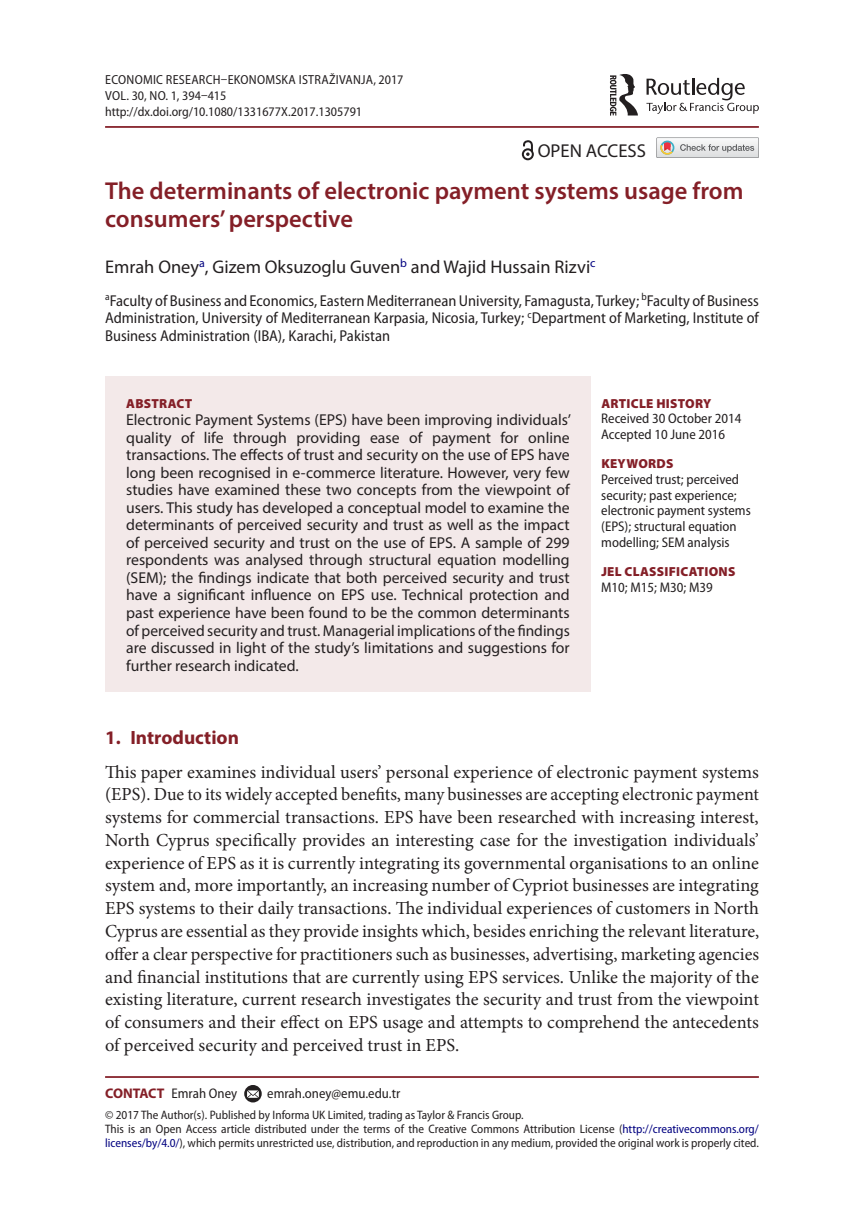
<style>
.page{position:relative;width:864px;height:1231px;background:#fff}
.page>*{position:absolute;margin:0;border:0;box-sizing:border-box;transform-origin:0 0}
.t1{font:600 24.5px/28px "Myriad Pro";color:#841f27}
.t2{font:700 19.25px "Myriad Pro";color:#841f27}
.t3{font:18.72px "Myriad Pro";color:#231f20}
.t4{font:18.38px/22.8px "Minion Pro";color:#231f20;text-align:justify}
.t5{font:18.38px "Myriad Pro";color:#231f20}
.t6{font:15.75px/17.5px "Myriad Pro";color:#231f20;text-align:justify}
.t7{font:semi-condensed 15.75px/17.5px "Myriad Pro";color:#231f20;text-align:justify}
.t8{font:semi-condensed 14px/15.8px "Myriad Pro";color:#231f20}
.t9{font:semi-condensed 13.12px/15.8px "Myriad Pro";color:#231f20}
.t10{font:900 13.12px "Myriad Pro";letter-spacing:.02em;color:#841f27}
.t11{font:semi-condensed 12.25px/14px "Myriad Pro";color:#231f20}
.s1{font-weight:700;font-stretch:normal;color:#841f27}
.s2{color:#000080}
</style>
<div class="page">
<hr style="left:105px;top:126px;width:653px;height:2px;background:#841f27">
<div style="left:105px;top:377px;width:485px;height:315px;background:#f3e9e9"></div>
<hr style="left:105px;top:1075px;width:653px;height:2px;background:#841f27">
<svg style="left:244px;top:1084px;width:17px;height:18px"></svg>
<svg style="left:247px;top:1090px;width:12px;height:7px"></svg>
<svg style="left:646px;top:78px;width:112px;height:36px"></svg>
<svg style="left:609px;top:74px;width:28px;height:42px"></svg>
<svg style="left:521px;top:140px;width:12px;height:20px"></svg>
<svg style="left:656px;top:137px;width:102px;height:21px"></svg>
<p class="t9" style="left:105px;top:72px;width:300px">Economic Research–Ekonomska Istraživanja, 2017<br>VO L. 30, NO. 1, 394–415 http://dx.doi.org/10.1080/1331677X.2017.1305791</p>
<p class="t3" style="left:537px;top:140px;width:110px">OPEN ACCESS</p>
<h1 class="t1" style="left:105px;top:177px;width:639px">The determinants of electronic payment systems usage from consumers’ perspective</h1>
<p class="t5" style="left:105px;top:256px;width:492px">Emrah Oney<sup>a</sup>, Gizem Oksuzoglu Guven<sup>b</sup> and Wajid Hussain Rizvi<sup>c</sup></p>
<p class="t7" style="left:105px;top:292px;width:655px"><sup>a</sup>Faculty of Business and Economics, Eastern Mediterranean University, Famagusta, Turkey; <sup>b</sup>Faculty of Business Administration, University of Mediterranean Karpasia, Nicosia, Turkey; <sup>c</sup>Department of Marketing, Institute of Business Administration (IBA), Karachi, Pakistan</p>
<p class="t10" style="left:126px;top:396px;width:68px">ABSTRACT</p>
<p class="t6" style="left:126px;top:411px;width:446px">Electronic Payment Systems (EPS) have been improving individuals’ quality of life through providing ease of payment for online transactions. The effects of trust and security on the use of EPS have long been recognised in e-commerce literature. However, very few studies have examined these two concepts from the viewpoint of users. This study has developed a conceptual model to examine the determinants of perceived security and trust as well as the impact of perceived security and trust on the use of EPS. A sample of 299 respondents was analysed through structural equation modelling (SEM); the findings indicate that both perceived security and trust have a significant influence on EPS use. Technical protection and past experience have been found to be the common determinants of perceived security and trust. Managerial implications of the findings are discussed in light of the study’s limitations and suggestions for further research indicated.</p>
<p class="t10" style="left:601px;top:396px;width:111px">ARTICLE HISTORY</p>
<p class="t8" style="left:601px;top:411px;width:141px">Received 30 October 2014<br>Accepted 10 June 2016</p>
<p class="t10" style="left:601px;top:456px;width:74px">KEYWORDS</p>
<p class="t8" style="left:601px;top:471px;width:151px">Perceived trust; perceived security; past experience; electronic payment systems (EPS); structural equation modelling; SEM analysis</p>
<p class="t10" style="left:601px;top:564px;width:136px">JEL CLASSIFICATIONS</p>
<p class="t8" style="left:601px;top:579px;width:113px">M10; M15; M30; M39</p>
<p class="t2" style="left:105px;top:724px;width:135px">1. Introduction</p>
<p class="t4" style="left:105px;top:760px;width:655px">This paper examines individual users’ personal experience of electronic payment systems (EPS). Due to its widely accepted benefits, many businesses are accepting electronic payment systems for commercial transactions. EPS have been researched with increasing interest, North Cyprus specifically provides an interesting case for the investigation individuals’ experience of EPS as it is currently integrating its governmental organisations to an online system and, more importantly, an increasing number of Cypriot businesses are integrating EPS systems to their daily transactions. The individual experiences of customers in North Cyprus are essential as they provide insights which, besides enriching the relevant literature, offer a clear perspective for practitioners such as businesses, advertising, marketing agencies and financial institutions that are currently using EPS services. Unlike the majority of the existing literature, current research investigates the security and trust from the viewpoint of consumers and their effect on EPS usage and attempts to comprehend the antecedents of perceived security and perceived trust in EPS.</p>
<p class="t8" style="left:105px;top:1085px;width:133px"><span class="s1">CONTACT</span> Emrah Oney</p>
<p class="t8" style="left:267px;top:1085px;width:134px">emrah.oney@emu.edu.tr</p>
<p class="t11" style="left:105px;top:1107px;width:655px">© 2017 The Author(s). Published by Informa UK Limited, trading as Taylor &amp; Francis Group.<br>This is an Open Access article distributed under the terms of the Creative Commons Attribution License (<span class="s2">http://creativecommons.org/ licenses/by/4.0/</span>), which permits unrestricted use, distribution, and reproduction in any medium, provided the original work is properly cited.</p>
</div>
